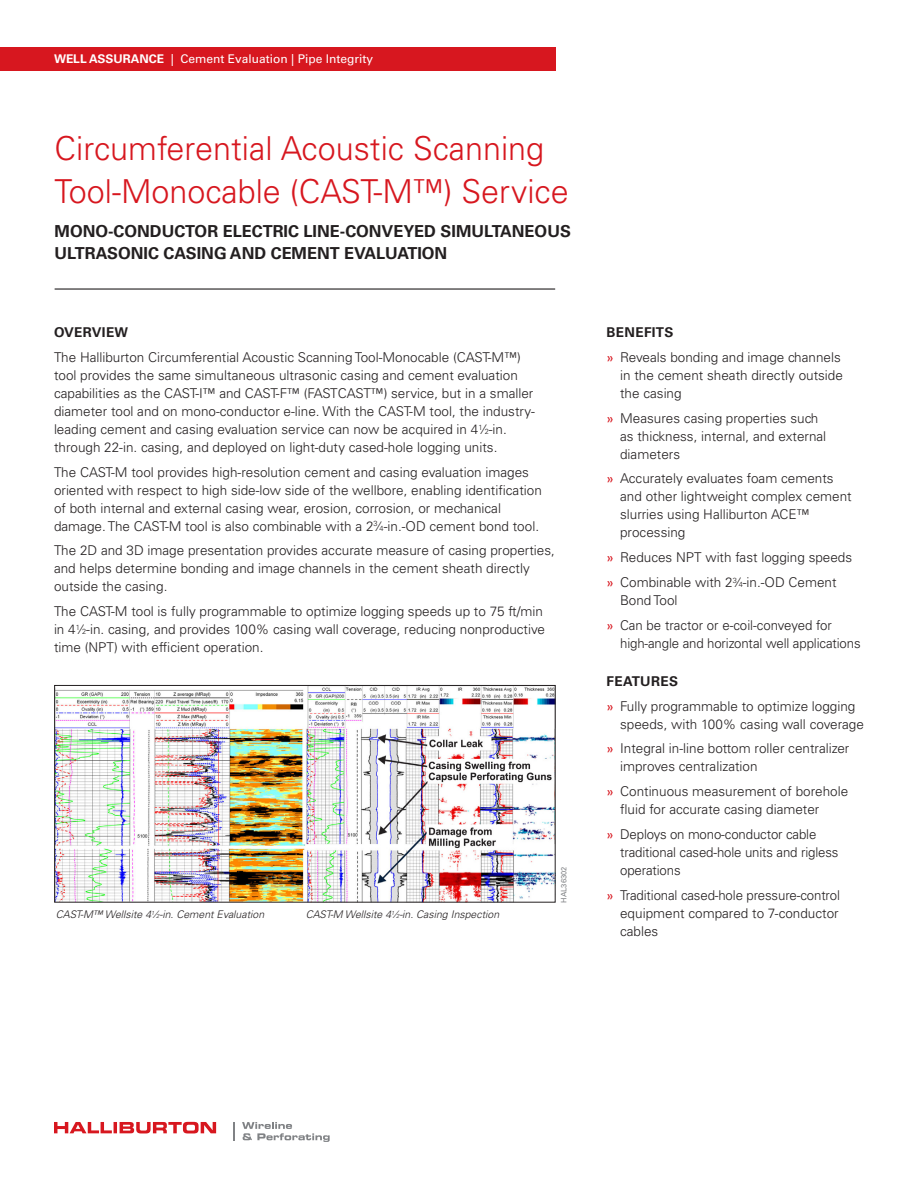
<style>
.page{position:relative;width:918px;height:1188px;background:#fff}
.page>*{position:absolute;margin:0;border:0;box-sizing:border-box;transform-origin:0 0}
.Case_Study_Title___2{font:300 33px/43.5px "Univers LT Std";color:#d7171f}
.Subhead{font:700 16.5px/22.5px "Univers LT Std";color:#231f20}
.Body{font:300 13.5px/18px "Univers LT Std";color:#231f20}
.Body_Subhead{font:700 13.5px "Univers LT Std";letter-spacing:.025em;color:#231f20}
.t1{font:12px "Univers LT Std";color:#fff}
.t2{font:italic 300 10.5px "Univers LT Std";color:#231f20}
.t3{font:7.5px "Univers LT Std";color:#808285}
.s1{font-weight:700}
.s2{font-size:7.35px}
.s3{font-size:5.7px}
.s4{font-weight:400;color:#d7171f}
</style>
<div class="page">
<hr style="left:55px;top:288px;width:500px;height:2px;background:#231f20">
<img style="left:56px;top:687px;width:498px;height:214px">
<div style="left:54px;top:685px;width:502px;height:218px;border:1px solid #231f20"></div>
<div style="left:0;top:47px;width:555px;height:23px;background:#d7171f"></div>
<svg style="left:54px;top:1122px;width:162px;height:11px"></svg>
<svg style="left:242px;top:1122px;width:88px;height:20px"></svg>
<svg style="left:233px;top:1122px;width:1px;height:18px"></svg>
<p class="t1" style="left:54px;top:51px;width:313px"><span class="s1">LEVEL 1 CAPABILITY</span> | Level 2 Capability (if applicable)</p>
<p class="t1" style="left:54px;top:51px;width:321px"><span class="s1">WELL ASSURANCE</span> | Cement Evaluat on | Pi e Integrity</p>
<p class="Case_Study_Title___2" style="left:55px;top:126px;width:516px">Circumferential Acoustic Scanning<br>Tool-Monocable (CAST-M™) Service</p>
<p class="Subhead" style="left:55px;top:220px;width:518px">MONO-CONDUCTOR ELECTRIC LINE-CONVEYED SIMULTANEOUS<br>ULTRASONIC CASING AND CEMENT EVALUATION</p>
<p class="Body_Subhead" style="left:54px;top:324px;width:76px">OVERVIEW</p>
<p class="Body" style="left:54px;top:348px;width:482px">The Halliburton Circumferential Acoustic Scanning Tool-Monocable (CAST-M™) tool provides the same simultaneous ultrasonic casing and cement evaluation capabilities as the CAST-I™ and CAST-F™ (FASTCAST™) service, but in a smaller diameter tool and on mono-conductor e-line. With the CAST-M tool, the industry&shy;leading cement and casing evaluation service can now be acquired in 4<sup>1</sup>⁄<span class="s2">2</span>-in. through 22-in. casing, and deployed on light-duty cased-hole logging units.</p>
<p class="Body" style="left:54px;top:463px;width:489px">The CAST-M tool provides high-resolution cement and casing evaluation images oriented with respect to high side-low side of the wellbore, enabling identification of both internal and external casing wear, erosion, corrosion, or mechanical damage. The CAST-M tool is also combinable with a 2<sup>3</sup>⁄<span class="s2">4</span>-in.-OD cement bond tool.</p>
<p class="Body" style="left:54px;top:542px;width:502px">The 2D and 3D image presentation provides accurate measure of casing properties, and helps determine bonding and image channels in the cement sheath directly outside the casing.</p>
<p class="Body" style="left:54px;top:602px;width:493px">The CAST-M tool is fully programmable to optimize logging speeds up to 75 ft/min in 4<sup>1</sup>⁄<span class="s2">2</span>-in. casing, and provides 100% casing wall coverage, reducing nonproductive time (NPT) with efficient operation.</p>
<p class="t2" style="left:56px;top:908px;width:210px">CAST-M™ Wellsite 4<sup>1</sup>⁄<span class="s3">2</span>-in. Cement Evaluation</p>
<p class="t2" style="left:306px;top:908px;width:195px">CAST-M Wellsite 4<sup>1</sup>⁄<span class="s3">2</span>-in. Casing Inspection</p>
<p class="t3" style="left:559px;top:903px;width:37px;rotate:-90deg">HAL36302</p>
<p class="Body_Subhead" style="left:607px;top:324px;width:68px">BENEFITS</p>
<p class="Body" style="left:620px;top:348px;width:224px;text-indent:-14px"><span class="s4">»</span> Reveals bonding and image channels in the cement sheath directly outside the casing</p>
<p class="Body" style="left:620px;top:409px;width:208px;text-indent:-14px"><span class="s4">»</span> Measures casing properties such as thickness, internal, and external diameters</p>
<p class="Body" style="left:620px;top:470px;width:233px;text-indent:-14px"><span class="s4">»</span> Accurately evaluates foam cements and other lightweight complex cement slurries using Halliburton ACE™ processing</p>
<p class="Body" style="left:607px;top:548px;width:247px"><span class="s4">»</span> Reduces NPT with fast logging speeds</p>
<p class="Body" style="left:620px;top:573px;width:218px;text-indent:-14px"><span class="s4">»</span> Combinable with 2<sup>3</sup>⁄<span class="s2">4</span>-in.-OD Cement<br>Bond Tool</p>
<p class="Body" style="left:620px;top:616px;width:242px;text-indent:-14px"><span class="s4">»</span> Can be tractor or e-coil-conveyed for high-angle and horizontal well applications</p>
<p class="Body_Subhead" style="left:607px;top:673px;width:73px">FEATURES</p>
<p class="Body" style="left:620px;top:697px;width:245px;text-indent:-14px"><span class="s4">»</span> Fully programmable to optimize logging speeds, with 100% casing wall coverage</p>
<p class="Body" style="left:620px;top:740px;width:231px;text-indent:-14px"><span class="s4">»</span> Integral in-line bottom roller centralizer improves centralization</p>
<p class="Body" style="left:620px;top:782px;width:230px;text-indent:-14px"><span class="s4">»</span> Continuous measurement of borehole fluid for accurate casing diameter</p>
<p class="Body" style="left:620px;top:825px;width:220px;text-indent:-14px"><span class="s4">»</span> Deploys on mono-conductor cable traditional cased-hole units and rigless operations</p>
<p class="Body" style="left:620px;top:886px;width:221px;text-align:justify;text-indent:-14px"><span class="s4">»</span> Traditional cased-hole pressure-control equipment compared to 7-conductor cables</p>
</div>
